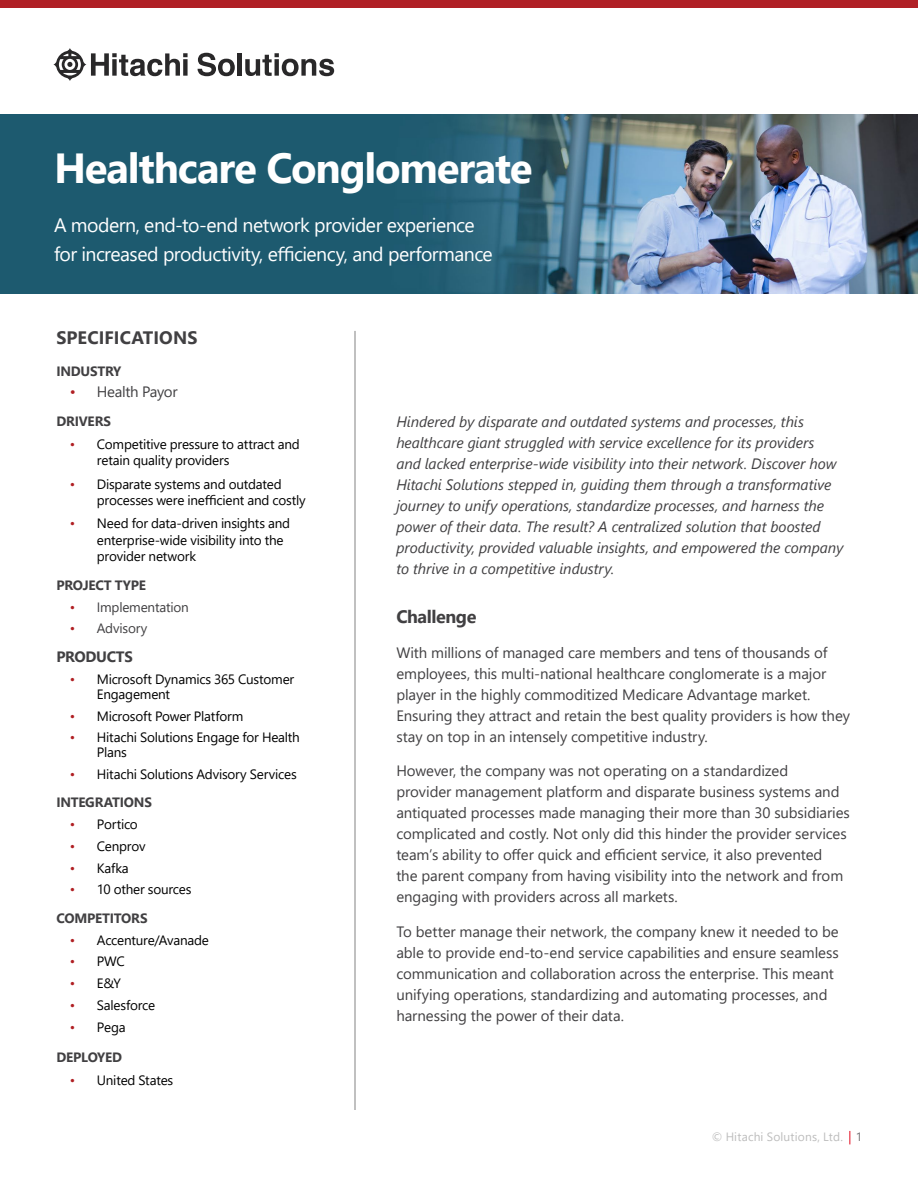
<style>
.page{position:relative;width:918px;height:1188px;background:#fff}
.page>*{position:absolute;margin:0;border:0;box-sizing:border-box;transform-origin:0 0}
.t1{font:700 42px "Segoe UI";letter-spacing:-.03em;color:#fff}
.t2{font:19.5px/28.5px "Segoe UI";letter-spacing:-.025em;color:#fff}
.t3{font:700 18px "Segoe UI";color:#414042}
.t4{font:700 18px "Segoe UI";letter-spacing:-.025em;color:#414042}
.t5{font:15px/21px "Segoe UI";letter-spacing:-.005em;color:#414042}
.t6{font:italic 15px/21px "Segoe UI";letter-spacing:-.005em;color:#414042}
.t7{font:700 15px "Segoe UI";letter-spacing:-.02em;color:#414042}
.t8{font:13.5px/16.5px "Segoe UI";letter-spacing:-.015em;color:#000}
.t9{font:700 13.5px "Segoe UI";letter-spacing:-.02em;color:#414042}
.t10{font:13.5px "Segoe UI";letter-spacing:-.015em;color:#414042}
.t11{font:12px "Segoe UI";letter-spacing:.015em;color:#bdbdbd}
.s1{color:#b01f23}
.s2{font-weight:700;color:#414042}
.s3{color:#717174}
</style>
<div class="page">
<svg style="left:53px;top:48px;width:135px;height:33px"></svg>
<div style="left:183px;top:59px;width:5px;height:17px;background:#292829"></div>
<svg style="left:198px;top:53px;width:37px;height:23px"></svg>
<hr style="left:238px;top:53px;width:4px;height:23px;background:#292829">
<svg style="left:245px;top:53px;width:89px;height:23px"></svg>
<img style="left:0;top:114px;width:918px;height:180px">
<div style="left:0;top:0;width:918px;height:7px;background:#b02026"></div>
<hr style="left:355px;top:331px;width:1px;height:779px;background:#000101">
<svg style="left:849px;top:1131px;width:1px;height:13px"></svg>
<h1 class="t1" style="left:54px;top:129px;width:480px">Healthcare Conglomerate</h1>
<h2 class="t2" style="left:54px;top:209px;width:440px">A modern, end-to-end network provider experience for increased productivity, efficiency, and performance</h2>
<p class="t3" style="left:56px;top:321px;width:143px">SPECIFICATIONS</p>
<p class="t9" style="left:56px;top:358px;width:67px">INDUSTRY</p>
<p class="t5" style="left:70px;top:380px;width:109px"><span class="s1">•</span> Health Payor</p>
<p class="t9" style="left:56px;top:408px;width:56px">DRIVERS</p>
<p class="t8" style="left:97px;top:435px;width:205px;text-indent:-27px"><span class="s1">•</span> Competitive pressure to attract and retain quality providers</p>
<p class="t8" style="left:97px;top:475px;width:210px;text-indent:-27px"><span class="s1">•</span> Disparate systems and outdated processes were inefficient and costly</p>
<p class="t8" style="left:97px;top:514px;width:195px;text-indent:-27px"><span class="s1">•</span> Need for data-driven insights and enterprise-wide visibility into the provider network</p>
<p class="t9" style="left:56px;top:572px;width:91px">PROJECT TYPE</p>
<p class="t10" style="left:70px;top:594px;width:120px"><span class="s1">•</span> Implementation</p>
<p class="t10" style="left:70px;top:616px;width:79px"><span class="s1">•</span> Advisory</p>
<p class="t7" style="left:56px;top:643px;width:78px">PRODUCTS</p>
<p class="t8" style="left:97px;top:670px;width:199px;line-height:15px;text-indent:-27px"><span class="s1">•</span> Microsoft Dynamics 365 Customer<br>Engagement</p>
<p class="t8" style="left:70px;top:706px;width:175px"><span class="s1">•</span> Microsoft Power Platform</p>
<p class="t8" style="left:97px;top:729px;width:204px;line-height:15px;text-indent:-27px"><span class="s1">•</span> Hitachi Solutions Engage for Health<br>Plans</p>
<p class="t8" style="left:56px;top:759px;width:242px;line-height:28.5px;text-indent:14px"><span class="s1">•</span> Hitachi Solutions Advisory Services<br><span class="s2">INTEGRATIONS</span></p>
<p class="t8" style="left:70px;top:815px;width:69px"><span class="s1">•</span> Portico</p>
<p class="t8" style="left:70px;top:837px;width:77px"><span class="s1">•</span> Cenprov</p>
<p class="t8" style="left:70px;top:859px;width:60px"><span class="s1">•</span> Kafka</p>
<p class="t8" style="left:56px;top:874px;width:137px;line-height:28.5px;text-indent:14px"><span class="s1">•</span> 10 other sources<br><span class="s2">COMPETITORS</span></p>
<p class="t8" style="left:70px;top:930px;width:140px"><span class="s1">•</span> Accenture/Avanade</p>
<p class="t8" style="left:70px;top:952px;width:56px"><span class="s1">•</span> PWC</p>
<p class="t8" style="left:70px;top:974px;width:53px"><span class="s1">•</span> E&amp;Y</p>
<p class="t8" style="left:70px;top:996px;width:87px"><span class="s1">•</span> Salesforce</p>
<p class="t8" style="left:70px;top:1017px;width:57px"><span class="s1">•</span> Pega</p>
<p class="t9" style="left:56px;top:1044px;width:67px">DEPLOYED</p>
<p class="t8" style="left:70px;top:1071px;width:105px"><span class="s1">•</span> United States</p>
<p class="t6" style="left:396px;top:408px;width:448px">Hindered by disparate and outdated systems and processes, this healthcare giant struggled with service excellence for its providers<br>and lacked enterprise-wide visibility into their network. Discover how Hitachi Solutions stepped in, guiding them through a transformative journey to unify operations, standardize processes, and harness the power of their data. The result? A centralized solution that boosted productivity, provided valuable insights, and empowered the company to thrive in a competitive industry.</p>
<p class="t4" style="left:396px;top:600px;width:82px">Challenge</p>
<p class="t5" style="left:396px;top:640px;width:455px">With millions of managed care members and tens of thousands of employees, this multi-national healthcare conglomerate is a major player in the highly commoditized Medicare Advantage market.<br>Ensuring they attract and retain the best quality providers is how they stay on top in an intensely competitive industry.</p>
<p class="t5" style="left:396px;top:759px;width:455px">However, the company was not operating on a standardized<br>provider management platform and disparate business systems and antiquated processes made managing their more than 30 subsidiaries complicated and costly. Not only did this hinder the provider services team’s ability to offer quick and efficient service, it also prevented<br>the parent company from having visibility into the network and from engaging with providers across all markets.</p>
<p class="t5" style="left:396px;top:919px;width:444px">To better manage their network, the company knew it needed to be able to provide end-to-end service capabilities and ensure seamless communication and collaboration across the enterprise. This meant unifying operations, standardizing and automating processes, and harnessing the power of their data.</p>
<p class="t11" style="left:712px;top:1125px;width:152px">© Hitachi Solutions, Ltd. <span class="s3">1</span></p>
</div>
